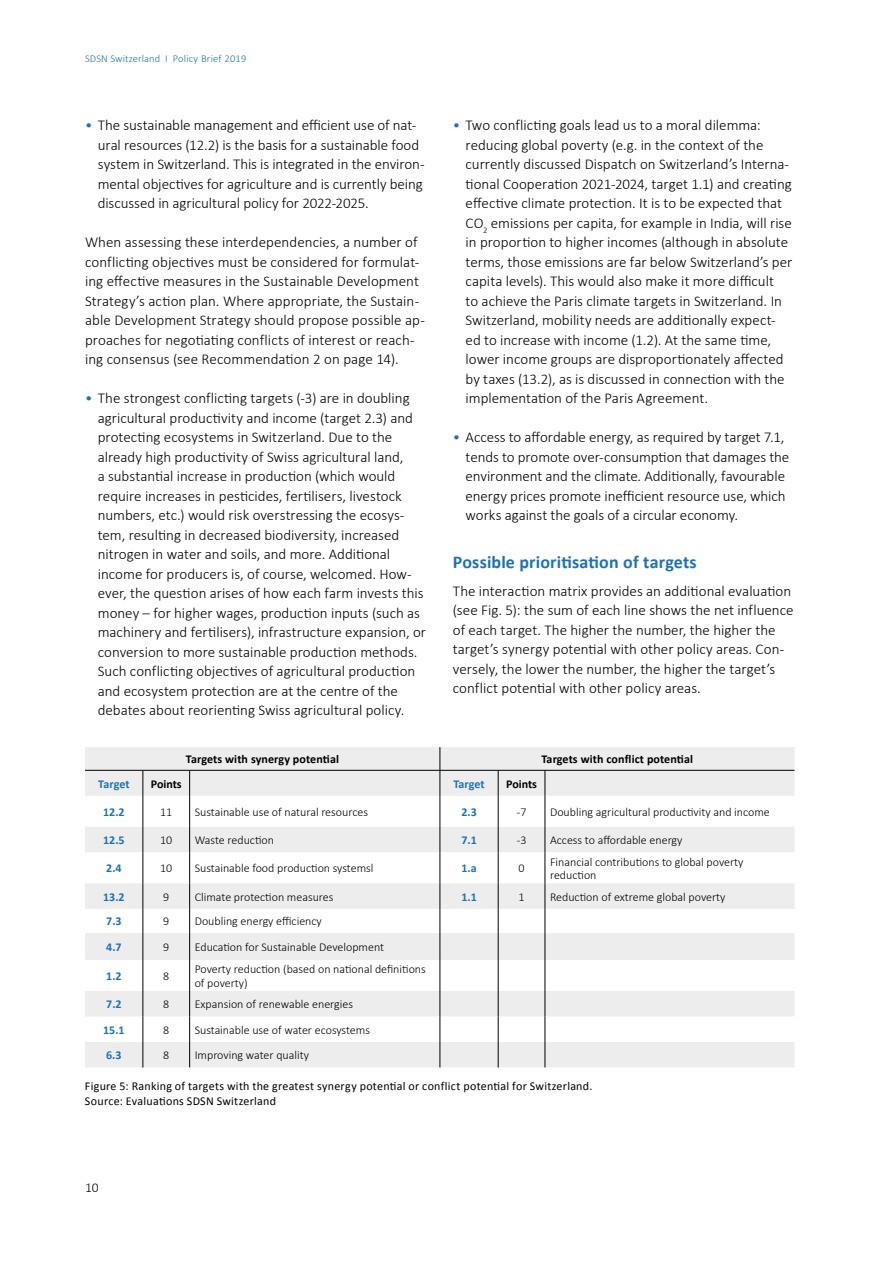
<style>
.page{position:relative;width:893px;height:1263px;background:#fff}
.page>*{position:absolute;margin:0;border:0;box-sizing:border-box;transform-origin:0 0}
.t1{font:700 18px "Calibri";letter-spacing:.01em;color:#1d71b8}
.t2{font:300 15px/19.5px "Calibri";color:#000}
.t3{font:300 13.5px "Calibri";color:#000}
.t4{font:300 12px/13.5px "Calibri";color:#000}
.t5{font:12px/15px "Calibri";letter-spacing:.02em;color:#000}
.t6{font:700 12px "Calibri";letter-spacing:.01em;color:#000}
.t7{font:700 12px "Calibri";color:#1d71b8}
.t8{font:300 10.5px "Calibri";letter-spacing:.01em;color:#1d71b8}
.s1{color:#1d71b8}
</style>
<div class="page">
<svg style="left:85px;top:747px;width:710px;height:320px;fill:#ededed"></svg>
<svg style="left:143px;top:771px;width:1px;height:25px"></svg>
<svg style="left:189px;top:771px;width:1px;height:25px"></svg>
<svg style="left:498px;top:771px;width:1px;height:25px"></svg>
<svg style="left:545px;top:771px;width:1px;height:25px"></svg>
<hr style="left:143px;top:796px;width:1px;height:31px;background:#000">
<hr style="left:189px;top:796px;width:1px;height:31px;background:#000">
<svg style="left:143px;top:827px;width:1px;height:25px"></svg>
<svg style="left:189px;top:827px;width:1px;height:25px"></svg>
<hr style="left:189px;top:852px;width:1px;height:31px;background:#000">
<svg style="left:189px;top:883px;width:1px;height:77px"></svg>
<hr style="left:189px;top:960px;width:1px;height:31px;background:#000">
<svg style="left:189px;top:991px;width:1px;height:76px"></svg>
<hr style="left:143px;top:852px;width:1px;height:31px;background:#000">
<svg style="left:143px;top:883px;width:1px;height:77px"></svg>
<hr style="left:143px;top:960px;width:1px;height:31px;background:#000">
<svg style="left:143px;top:991px;width:1px;height:76px"></svg>
<hr style="left:498px;top:796px;width:1px;height:31px;background:#000">
<hr style="left:545px;top:796px;width:1px;height:31px;background:#000">
<svg style="left:498px;top:827px;width:1px;height:25px"></svg>
<svg style="left:545px;top:827px;width:1px;height:25px"></svg>
<hr style="left:498px;top:852px;width:1px;height:31px;background:#000">
<hr style="left:545px;top:852px;width:1px;height:31px;background:#000">
<svg style="left:498px;top:883px;width:1px;height:77px"></svg>
<svg style="left:545px;top:883px;width:1px;height:77px"></svg>
<hr style="left:498px;top:960px;width:1px;height:31px;background:#000">
<hr style="left:545px;top:960px;width:1px;height:31px;background:#000">
<svg style="left:498px;top:991px;width:1px;height:76px"></svg>
<svg style="left:545px;top:991px;width:1px;height:76px"></svg>
<hr style="left:440px;top:796px;width:1px;height:31px;background:#000">
<svg style="left:440px;top:827px;width:1px;height:25px"></svg>
<hr style="left:440px;top:852px;width:1px;height:31px;background:#000">
<svg style="left:440px;top:883px;width:1px;height:77px"></svg>
<hr style="left:440px;top:960px;width:1px;height:31px;background:#000">
<svg style="left:440px;top:991px;width:1px;height:76px"></svg>
<svg style="left:440px;top:747px;width:1px;height:49px"></svg>
<hr style="left:85px;top:770px;width:58px;height:1px;background:#000">
<hr style="left:143px;top:770px;width:47px;height:1px;background:#000">
<hr style="left:190px;top:770px;width:250px;height:1px;background:#000">
<hr style="left:440px;top:770px;width:58px;height:1px;background:#000">
<hr style="left:498px;top:770px;width:47px;height:1px;background:#000">
<hr style="left:545px;top:770px;width:250px;height:1px;background:#000">
<p class="t8" style="left:85px;top:52px;width:163px">SDSN Switzerland I Policy Brief 2019</p>
<p class="t2" style="left:98px;top:115px;width:329px;text-indent:-13px"><span class="s1">•</span> The sustainable management and efficient use of nat&shy;ural resources (12.2) is the basis for a sustainable food system in Switzerland. This is integrated in the environ&shy;mental objectives for agriculture and is currently being discussed in agricultural policy for 2022-2025.</p>
<p class="t2" style="left:85px;top:232px;width:342px">When assessing these interdependencies, a number of conflicting objectives must be considered for formulat&shy;ing effective measures in the Sustainable Development Strategy’s action plan. Where appropriate, the Sustain&shy;able Development Strategy should propose possible ap&shy;proaches for negotiating conflicts of interest or reach&shy;ing consensus (see Recommendation 2 on page 14).</p>
<p class="t2" style="left:98px;top:388px;width:330px;text-indent:-13px"><span class="s1">•</span> The strongest conflicting targets (-3) are in doubling agricultural productivity and income (target 2.3) and protecting ecosystems in Switzerland. Due to the already high productivity of Swiss agricultural land,<br>a substantial increase in production (which would require increases in pesticides, fertilisers, livestock numbers, etc.) would risk overstressing the ecosys&shy;tem, resulting in decreased biodiversity, increased nitrogen in water and soils, and more. Additional income for producers is, of course, welcomed. How&shy;ever, the question arises of how each farm invests this money – for higher wages, production inputs (such as machinery and fertilisers), infrastructure expansion, or conversion to more sustainable production methods.<br>Such conflicting objectives of agricultural production and ecosystem protection are at the centre of the debates about reorienting Swiss agricultural policy.</p>
<p class="t6" style="left:186px;top:751px;width:155px">Targets with synergy potential</p>
<p class="t6" style="left:541px;top:751px;width:153px">Targets with conflict potential</p>
<p class="t7" style="left:98px;top:776px;width:33px">Target</p>
<p class="t6" style="left:151px;top:776px;width:32px">Points</p>
<p class="t7" style="left:453px;top:776px;width:33px">Target</p>
<p class="t6" style="left:506px;top:776px;width:32px">Points</p>
<p class="t7" style="left:103px;top:804px;width:23px">12.2</p>
<p class="t4" style="left:160px;top:804px;width:14px">11</p>
<p class="t4" style="left:195px;top:804px;width:175px">Sustainable use of natural resources</p>
<p class="t7" style="left:461px;top:804px;width:17px">2.3</p>
<p class="t4" style="left:517px;top:804px;width:11px">-7</p>
<p class="t4" style="left:550px;top:804px;width:221px">Doubling agricultural productivity and income</p>
<p class="t7" style="left:103px;top:832px;width:23px">12.5</p>
<p class="t4" style="left:160px;top:833px;width:14px">10</p>
<p class="t4" style="left:195px;top:833px;width:81px">Waste reduction</p>
<p class="t7" style="left:461px;top:832px;width:17px">7.1</p>
<p class="t4" style="left:517px;top:833px;width:11px">-3</p>
<p class="t4" style="left:550px;top:833px;width:134px">Access to affordable energy</p>
<p class="t7" style="left:106px;top:861px;width:17px">2.4</p>
<p class="t4" style="left:160px;top:861px;width:14px">10</p>
<p class="t4" style="left:195px;top:861px;width:180px">Sustainable food production systemsl</p>
<p class="t7" style="left:461px;top:861px;width:17px">1.a</p>
<p class="t4" style="left:519px;top:861px;width:8px">0</p>
<p class="t4" style="left:550px;top:854px;width:195px">Financial contributions to global poverty reduction</p>
<p class="t7" style="left:103px;top:889px;width:23px">13.2</p>
<p class="t4" style="left:163px;top:889px;width:8px">9</p>
<p class="t4" style="left:195px;top:889px;width:140px">Climate protection measures</p>
<p class="t7" style="left:461px;top:889px;width:17px">1.1</p>
<p class="t4" style="left:518px;top:889px;width:8px">1</p>
<p class="t4" style="left:550px;top:889px;width:177px">Reduction of extreme global poverty</p>
<p class="t7" style="left:106px;top:914px;width:17px">7.3</p>
<p class="t4" style="left:163px;top:914px;width:8px">9</p>
<p class="t4" style="left:195px;top:914px;width:129px">Doubling energy efficiency</p>
<p class="t7" style="left:106px;top:939px;width:17px">4.7</p>
<p class="t4" style="left:163px;top:940px;width:8px">9</p>
<p class="t4" style="left:195px;top:940px;width:191px">Education for Sustainable Development</p>
<p class="t7" style="left:106px;top:968px;width:17px">1.2</p>
<p class="t4" style="left:163px;top:969px;width:8px">8</p>
<p class="t4" style="left:195px;top:962px;width:233px">Poverty reduction (based on national definitions of poverty)</p>
<p class="t7" style="left:106px;top:996px;width:17px">7.2</p>
<p class="t4" style="left:163px;top:997px;width:8px">8</p>
<p class="t4" style="left:195px;top:997px;width:160px">Expansion of renewable energies</p>
<p class="t7" style="left:103px;top:1022px;width:23px">15.1</p>
<p class="t4" style="left:163px;top:1022px;width:8px">8</p>
<p class="t4" style="left:195px;top:1022px;width:177px">Sustainable use of water ecosystems</p>
<p class="t7" style="left:106px;top:1047px;width:17px">6.3</p>
<p class="t4" style="left:163px;top:1048px;width:8px">8</p>
<p class="t4" style="left:195px;top:1048px;width:116px">Improving water quality</p>
<p class="t5" style="left:85px;top:1079px;width:509px">Figure 5: Ranking of targets with the greatest synergy potential or conflict potential for Switzerland.<br>Source: Evaluations SDSN Switzerland</p>
<p class="t2" style="left:466px;top:115px;width:328px;text-indent:-13px"><span class="s1">•</span> Two conflicting goals lead us to a moral dilemma: reducing global poverty (e.g. in the context of the currently discussed Dispatch on Switzerland’s Interna&shy;tional Cooperation 2021-2024, target 1.1) and creating effective climate protection. It is to be expected that CO<sub>2</sub> emissions per capita, for example in India, will rise in proportion to higher incomes (although in absolute terms, those emissions are far below Switzerland’s per capita levels). This would also make it more difficult<br>to achieve the Paris climate targets in Switzerland. In Switzerland, mobility needs are additionally expect&shy;ed to increase with income (1.2). At the same time, lower income groups are disproportionately affected by taxes (13.2), as is discussed in connection with the implementation of the Paris Agreement.</p>
<p class="t2" style="left:466px;top:427px;width:325px;text-indent:-13px"><span class="s1">•</span> Access to affordable energy, as required by target 7.1, tends to promote over-consumption that damages the environment and the climate. Additionally, favourable energy prices promote inefficient resource use, which works against the goals of a circular economy.</p>
<p class="t1" style="left:453px;top:550px;width:245px">Possible prioritisation of targets</p>
<p class="t2" style="left:453px;top:580px;width:342px">The interaction matrix provides an additional evaluation (see Fig. 5): the sum of each line shows the net influence of each target. The higher the number, the higher the target’s synergy potential with other policy areas. Con&shy;versely, the lower the number, the higher the target’s conflict potential with other policy areas.</p>
<p class="t3" style="left:85px;top:1179px;width:15px">10</p>
</div>
